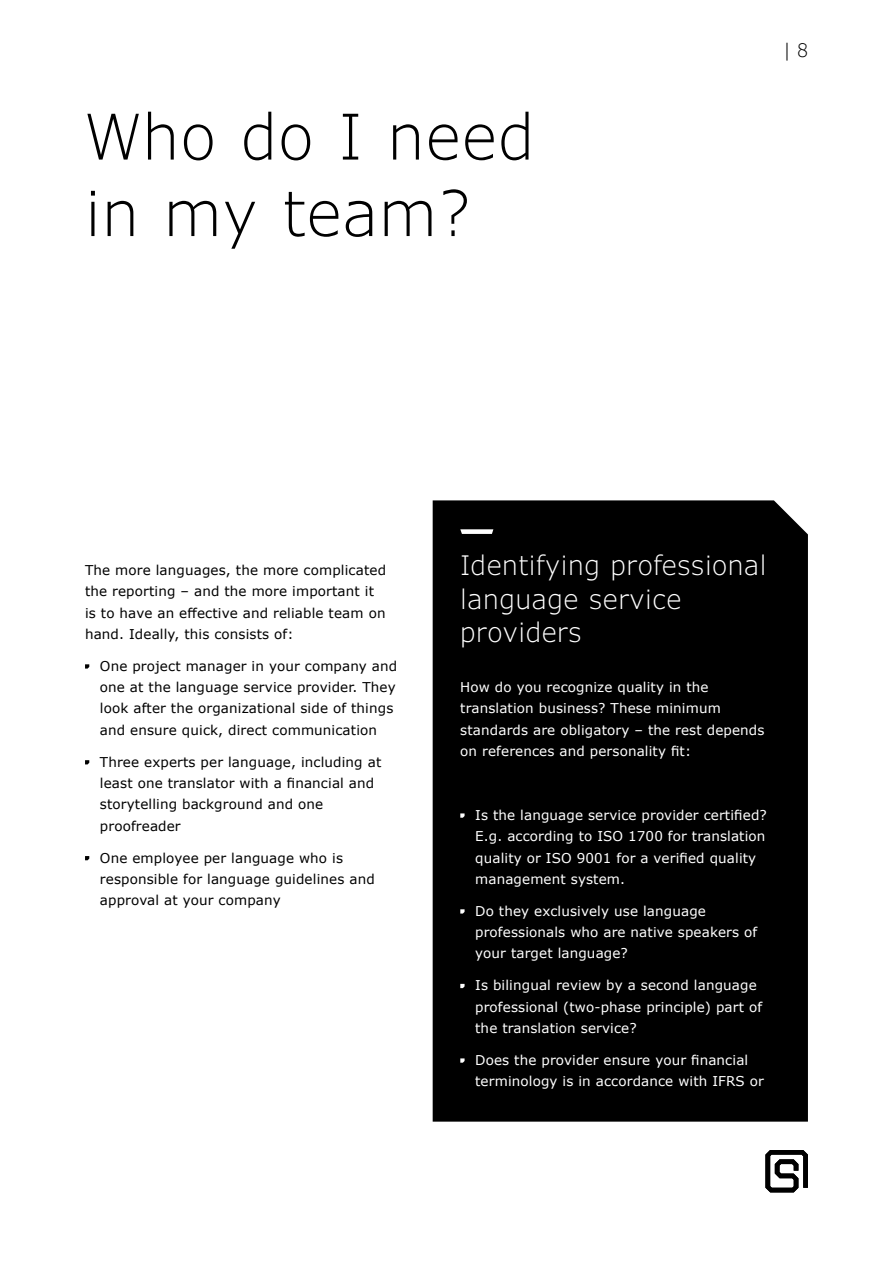
<style>
.page{position:relative;width:893px;height:1263px;background:#fff}
.page>*{position:absolute;margin:0;border:0;box-sizing:border-box;transform-origin:0 0}
.t1{font:300 63px/76.5px "Verdana Pro";letter-spacing:.02em;color:#000}
.t2{font:300 27px/33.8px "Verdana Pro";letter-spacing:.02em;color:#fff}
.t3{font:300 18.75px "Verdana Pro";color:#000}
.t4{font:13.5px/21.3px "Verdana";letter-spacing:.01em;color:#fff}
.t5{font:13.5px/21.3px "Verdana";letter-spacing:.01em;color:#000}
</style>
<div class="page">
<svg style="left:765px;top:1150px;width:43px;height:42px"></svg>
<div style="left:433px;top:500px;width:375px;height:621px;background:#000"></div>
<svg style="left:460px;top:813px;width:5px;height:5px"></svg>
<svg style="left:460px;top:909px;width:5px;height:4px"></svg>
<svg style="left:460px;top:984px;width:5px;height:4px"></svg>
<svg style="left:460px;top:1058px;width:5px;height:5px"></svg>
<svg style="left:85px;top:664px;width:4px;height:4px"></svg>
<svg style="left:85px;top:760px;width:4px;height:4px"></svg>
<svg style="left:85px;top:856px;width:4px;height:4px"></svg>
<svg style="left:460px;top:529px;width:33px;height:5px"></svg>
<h1 class="t1" style="left:85px;top:99px;width:451px">Who do I need in my team?</h1>
<h3 class="t3" style="left:783px;top:38px;width:26px">| 8</h3>
<p class="t5" style="left:85px;top:559px;width:303px">The more languages, the more complicated the reporting – and the more important it is to have an effective and reliable team on hand. Ideally, this consists of:</p>
<p class="t5" style="left:100px;top:655px;width:299px">One project manager in your company and one at the language service provider. They look after the organizational side of things and ensure quick, direct communication</p>
<p class="t5" style="left:100px;top:751px;width:283px">Three experts per language, including at least one translator with a financial and storytelling background and one proofreader</p>
<p class="t5" style="left:100px;top:847px;width:276px">One employee per language who is responsible for language guidelines and approval at your company</p>
<h2 class="t2" style="left:460px;top:549px;width:308px">Identifying professional language service providers</h2>
<p class="t4" style="left:460px;top:676px;width:306px">How do you recognize quality in the translation business? These minimum standards are obligatory – the rest depends on references and personality fit:</p>
<p class="t4" style="left:475px;top:804px;width:293px">Is the language service provider certified?<br>E.g. according to ISO 1700 for translation quality or ISO 9001 for a verified quality management system.</p>
<p class="t4" style="left:475px;top:900px;width:284px">Do they exclusively use language professionals who are native speakers of your target language?</p>
<p class="t4" style="left:475px;top:975px;width:288px">Is bilingual review by a second language professional (two-phase principle) part of the translation service?</p>
<p class="t4" style="left:475px;top:1049px;width:290px">Does the provider ensure your financial terminology is in accordance with IFRS or</p>
</div>
